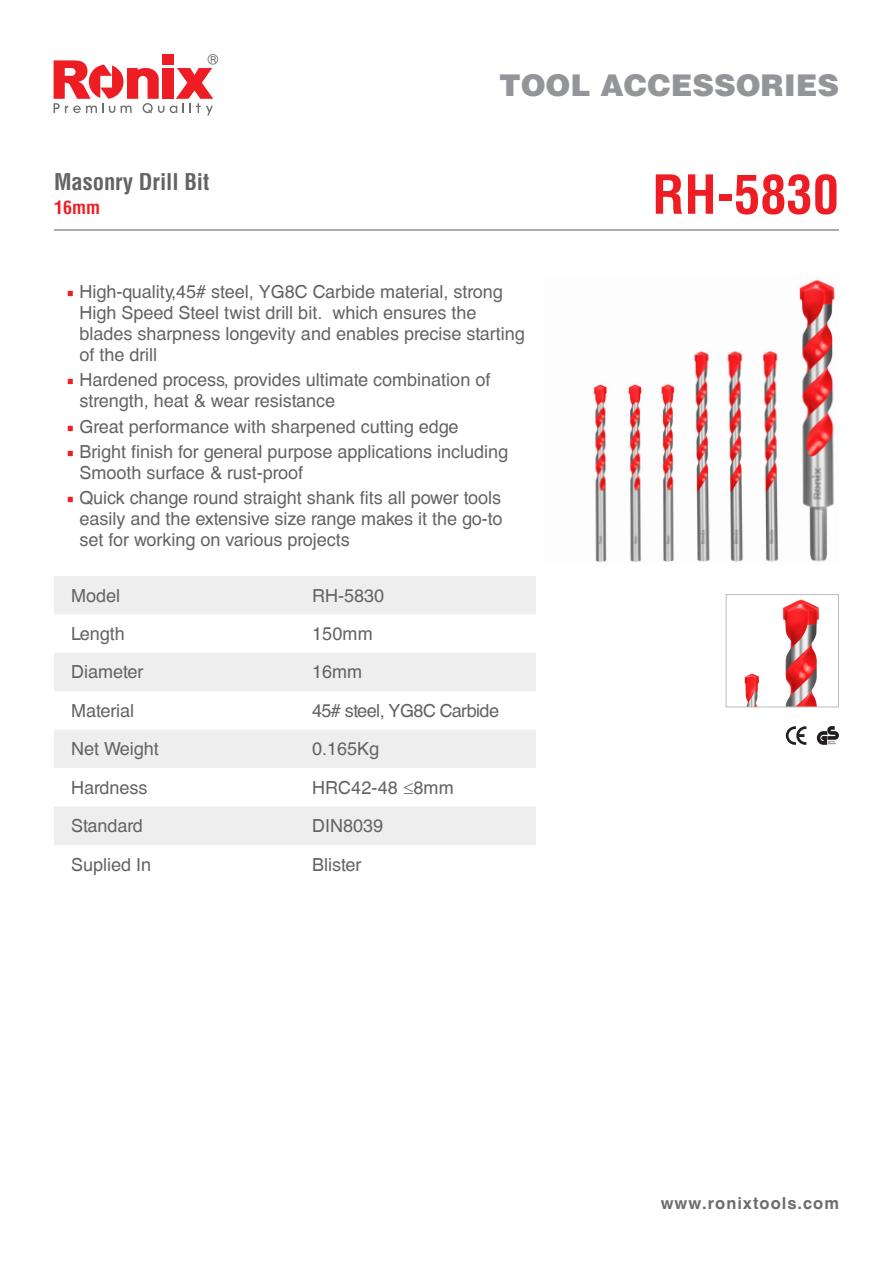
<style>
.page{position:relative;width:893px;height:1263px;background:#fff}
.page>*{position:absolute;margin:0;border:0;box-sizing:border-box;transform-origin:0 0}
.t1{font:700 condensed 52.5px "Helvetica LT";color:#ee1d23}
.t2{font:900 30px "Helvetica LT";color:#939598}
.t3{font:700 condensed 22.5px "Helvetica LT";color:#636366}
.t4{font:18px/21px "Helvetica CE";color:#636366}
.t5{font:18px "Helvetica CE";letter-spacing:-.03em;color:#636366}
.t6{font:700 condensed 18px "Helvetica LT";color:#ee1d23}
.t7{font:700 16.5px "Helvetica CE";letter-spacing:.06em;color:#6c6d70}
.s1{font-family:"Minion Pro";color:#ee1d23}
</style>
<div class="page">
<svg style="left:170px;top:54px;width:48px;height:61px"></svg>
<div style="left:162px;top:68px;width:11px;height:31px;background:#ee1d23"></div>
<svg style="left:54px;top:60px;width:110px;height:53px"></svg>
<div style="left:162px;top:54px;width:11px;height:11px;background:#ee1d23"></div>
<svg style="left:54px;top:576px;width:482px;height:269px;fill:#eeeeef"></svg>
<hr style="left:54px;top:229px;width:785px;height:2px;background:#6c6d70">
<img style="left:744px;top:599px;width:75px;height:106px">
<div style="left:726px;top:594px;width:113px;height:113px;border:1px solid #bcbdc0"></div>
<img style="left:593px;top:279px;width:242px;height:284px">
<svg style="left:786px;top:726px;width:20px;height:19px"></svg>
<svg style="left:817px;top:726px;width:22px;height:19px"></svg>
<p class="t3" style="left:54px;top:167px;width:157px">Masonry Drill Bit</p>
<p class="t6" style="left:54px;top:196px;width:48px">16mm</p>
<h2 class="t2" style="left:499px;top:65px;width:341px">TOOL ACCESSORIES</h2>
<p class="t1" style="left:652px;top:162px;width:188px">RH-5830</p>
<p class="t4" style="left:80px;top:281px;width:447px;text-indent:-13px"><span class="s1">■</span> High-quality,45# steel, YG8C Carbide material, strong High Speed Steel twist drill bit. which ensures the blades sharpness longevity and enables precise starting of the drill</p>
<p class="t4" style="left:80px;top:370px;width:412px;text-indent:-13px"><span class="s1">■</span> Hardened process, provides ultimate combination of strength, heat &amp; wear resistance</p>
<p class="t4" style="left:67px;top:416px;width:393px"><span class="s1">■</span> Great performance with sharpened cutting edge</p>
<p class="t4" style="left:80px;top:441px;width:430px;text-indent:-13px"><span class="s1">■</span> Bright finish for general purpose applications including<br>Smooth surface &amp; rust-proof</p>
<p class="t4" style="left:80px;top:487px;width:424px;text-align:justify;text-indent:-13px"><span class="s1">■</span> Quick change round straight shank fits all power tools easily and the extensive size range makes it the go-to set for working on various projects</p>
<p class="t4" style="left:71px;top:585px;width:51px">Model</p>
<p class="t4" style="left:312px;top:585px;width:74px">RH-5830</p>
<p class="t4" style="left:71px;top:623px;width:55px">Length</p>
<p class="t4" style="left:312px;top:623px;width:62px">150mm</p>
<p class="t4" style="left:71px;top:662px;width:74px">Diameter</p>
<p class="t4" style="left:312px;top:662px;width:52px">16mm</p>
<p class="t4" style="left:71px;top:700px;width:65px">Material</p>
<p class="t5" style="left:312px;top:700px;width:189px">45# steel, YG8C Carbide</p>
<p class="t4" style="left:71px;top:739px;width:89px">Net Weight</p>
<p class="t4" style="left:312px;top:739px;width:69px">0.165Kg</p>
<p class="t4" style="left:71px;top:777px;width:78px">Hardness</p>
<p class="t4" style="left:312px;top:777px;width:143px">HRC42-48 ≤8mm</p>
<p class="t4" style="left:71px;top:815px;width:73px">Standard</p>
<p class="t4" style="left:312px;top:815px;width:73px">DIN8039</p>
<p class="t4" style="left:71px;top:854px;width:82px">Suplied In</p>
<p class="t4" style="left:312px;top:854px;width:51px">Blister</p>
<p class="t7" style="left:661px;top:1193px;width:180px">www.ronixtools.com</p>
</div>
